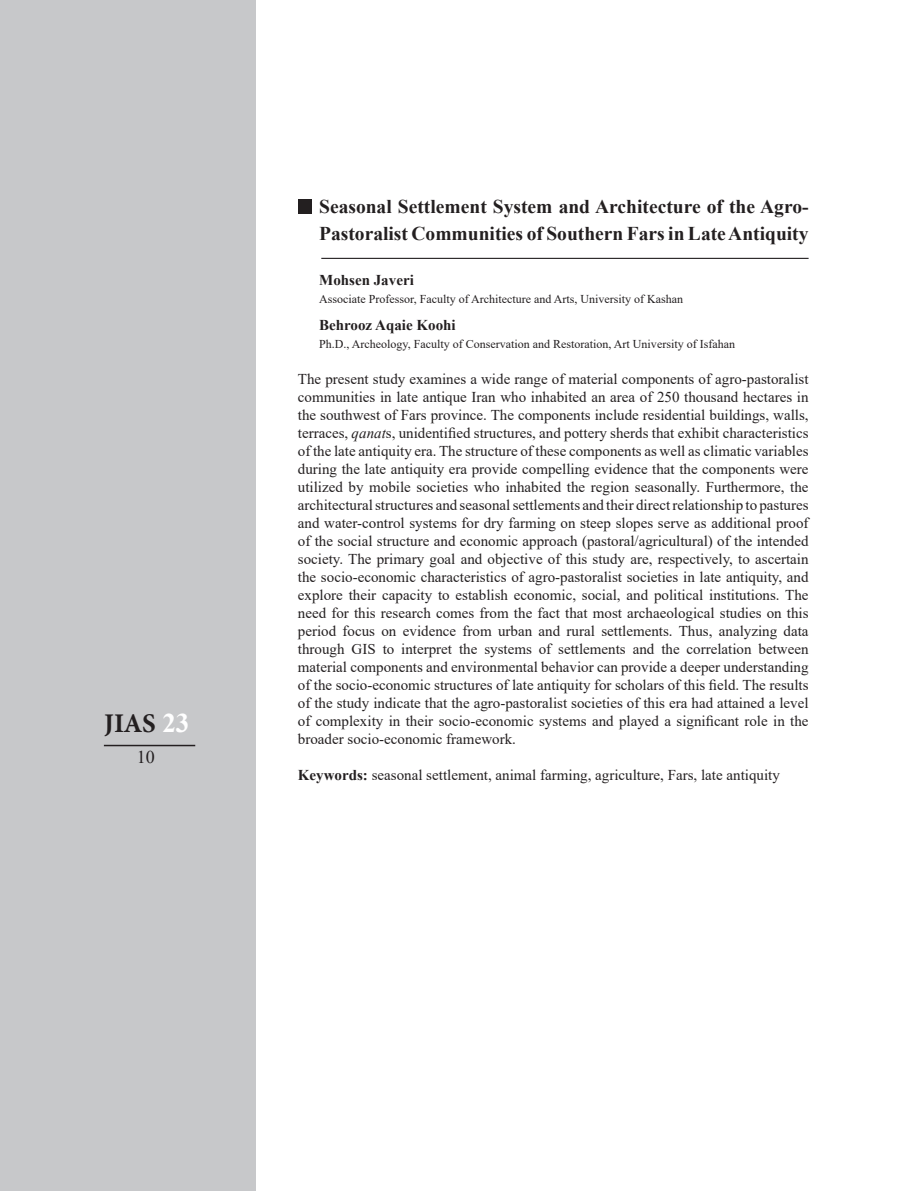
<style>
.page{position:relative;width:915px;height:1191px;background:#fff}
.page>*{position:absolute;margin:0;border:0;box-sizing:border-box;transform-origin:0 0}
.t1{font:700 27px "Minion Pro";color:#231f20}
.t2{font:700 19.5px "Times New Roman";color:#231f20}
.t3{font:18px "Times New Roman";color:#231f20}
.t4{font:15px/18px "Times New Roman";color:#231f20;text-align:right}
.t5{font:700 15px "Times New Roman";color:#231f20}
.Cover_Page{font:12px "Times New Roman";color:#231f20}
.s1{font-family:"Times New Roman";color:#fff}
.s2{font-style:italic}
.s3{font-weight:700}
</style>
<div class="page">
<div style="left:0;top:0;width:255px;height:1191px;background:#c7c8ca"></div>
<hr style="left:104px;top:745px;width:91px;height:1px;background:#231f20">
<div style="left:298px;top:200px;width:13px;height:14px;background:#231f20"></div>
<hr style="left:321px;top:258px;width:487px;height:1px;background:#231f20">
<h1 class="t1" style="left:104px;top:704px;width:87px">JIAS <span class="s1">23</span></h1>
<p class="t3" style="left:137px;top:744px;width:19px">10</p>
<p class="t2" style="left:319px;top:192px;width:490px">Seasonal Settlement System and Architecture of the Agro-</p>
<p class="t2" style="left:319px;top:219px;width:490px">Pastoralist Communities of Southern Fars in LateAntiquity</p>
<p class="t5" style="left:319px;top:269px;width:96px">Mohsen Javeri</p>
<p class="Cover_Page" style="left:319px;top:290px;width:365px">Associate Professor, Faculty of Architecture and Arts, University of Kashan</p>
<p class="t5" style="left:319px;top:314px;width:138px">Behrooz Aqaie Koohi</p>
<p class="Cover_Page" style="left:319px;top:335px;width:417px">Ph D. ., Archeology, Faculty of Conservation and Restoration, Art University of Isfahan</p>
<p class="t4" style="left:298px;top:369px;width:512px">The present study examines a wide range of material components of agro-pastoralist communities in late antique Iran who inhabited an area of 250 thousand hectares in the southwest of Fars province. The components include residential buildings, walls, terraces, <span class="s2">qanat</span>s, unidentified structures, and pottery sherds that exhibit characteristics of the late antiquity era. The structure of these components as well as climatic variables during the late antiquity era provide compelling evidence that the components were utilized by mobile societies who inhabited the region seasonally. Furthermore, the architecturalstructuresandseasonalsettlementsandtheirdirectrelationshiptopastures and water-control systems for dry farming on steep slopes serve as additional proof of the social structure and economic approach (pastoral/agricultural) of the intended society. The primary goal and objective of this study are, respectively, to ascertain the socio-economic characteristics of agro-pastoralist societies in late antiquity, and explore their capacity to establish economic, social, and political institutions. The need for this research comes from the fact that most archaeological studies on this period focus on evidence from urban and rural settlements. Thus, analyzing data between</p>
<p class="t4" style="left:298px;top:639px;width:512px;text-align:left">through<br>material components and environmental behavior can provide a deeper understanding of the socio-economic structures of late antiquity for scholars of this field. The results of the study indicate that the agro-pastoralist societies of this era had attained a level of complexity in their socio-economic systems and played a significant role in the broader socio-economic framework.</p>
<p class="t4" style="left:298px;top:765px;width:483px"><span class="s3">Keywords:</span> seasonal settlement, animal farming, agriculture, Fars, late antiquity</p>
<p class="t4" style="left:401px;top:639px;width:52px">interpret</p>
<p class="t4" style="left:459px;top:639px;width:20px">the</p>
<p class="t4" style="left:558px;top:639px;width:69px">settlements</p>
<p class="t4" style="left:632px;top:639px;width:23px">and</p>
<p class="t4" style="left:661px;top:639px;width:20px">the</p>
<p class="t4" style="left:686px;top:639px;width:66px">correlation</p>
<p class="t4" style="left:538px;top:639px;width:14px">of</p>
<p class="t4" style="left:351px;top:639px;width:26px">GIS</p>
<p class="t4" style="left:382px;top:639px;width:13px">to</p>
<p class="t4" style="left:484px;top:639px;width:49px">systems</p>
</div>
